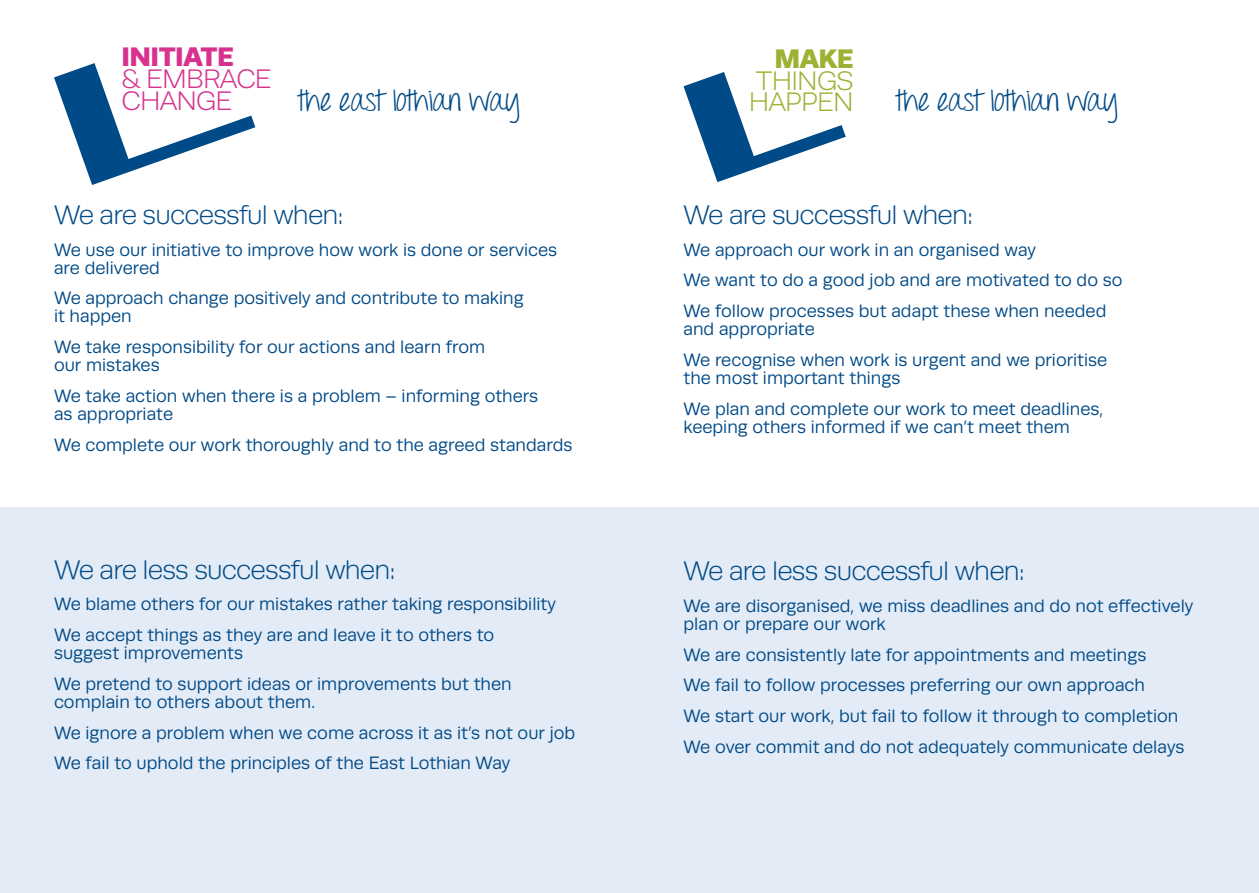
<style>
.page{position:relative;width:1259px;height:893px;background:#fff}
.page>*{position:absolute;margin:0;border:0;box-sizing:border-box;transform-origin:0 0}
.t1{font:29.7px "Throw My Hands Upinthe Air";letter-spacing:-.01em;color:#004a87}
.t2{font:300 27px "Runda";letter-spacing:-.03em;color:#004a87}
.t3{font:300 26.85px/21.9px "Runda";letter-spacing:-.03em;color:#d7328e}
.t4{font:300 26.85px/21.9px "Runda";letter-spacing:-.03em;color:#9cb234;text-align:right}
.t5{font:18px/18px "Runda";color:#004a87}
.s1{font-weight:900}
</style>
<div class="page">
<svg style="left:54px;top:63px;width:202px;height:122px"></svg>
<div style="left:0;top:507px;width:1259px;height:386px;background:#e3ebf6"></div>
<svg style="left:683px;top:72px;width:163px;height:110px"></svg>
<p class="t3" style="left:121px;top:46px;width:152px"><span class="s1">INITIATE<br></span>&amp; EMBRACE<br>CHANGE</p>
<p class="t4" style="left:755px;top:48px;width:99px"><span class="s1">MAKE<br></span>THINGS</p>
<p class="t1" style="left:298px;top:83px;width:223px">the east lothian way</p>
<p class="t4" style="left:749px;top:92px;width:106px">HAPPEN</p>
<p class="t1" style="left:895px;top:83px;width:223px">the east lothian way</p>
<p class="t2" style="left:54px;top:200px;width:291px">We are successful when:</p>
<p class="t5" style="left:54px;top:241px;width:505px">We use our initiative to improve how work is done or services are delivered</p>
<p class="t5" style="left:54px;top:289px;width:471px">We approach change positively and contribute to making it happen</p>
<p class="t5" style="left:54px;top:338px;width:433px">We take responsibility for our actions and learn from our mistakes</p>
<p class="t5" style="left:54px;top:387px;width:486px">We take action when there is a problem – informing others as appropriate</p>
<p class="t5" style="left:54px;top:436px;width:520px">We complete our work thoroughly and to the agreed standards</p>
<p class="t2" style="left:54px;top:555px;width:343px">We are less successful when:</p>
<p class="t5" style="left:54px;top:595px;width:503px">We blame others for our mistakes rather taking responsibility</p>
<p class="t5" style="left:54px;top:626px;width:442px">We accept things as they are and leave it to others to suggest improvements</p>
<p class="t5" style="left:54px;top:675px;width:459px">We pretend to support ideas or improvements but then complain to others about them.</p>
<p class="t5" style="left:54px;top:724px;width:523px">We ignore a problem when we come across it as it’s not our job</p>
<p class="t5" style="left:54px;top:754px;width:458px">We fail to uphold the principles of the East Lothian Way</p>
<p class="t2" style="left:683px;top:200px;width:291px">We are successful when:</p>
<p class="t5" style="left:683px;top:241px;width:354px">We approach our work in an organised way</p>
<p class="t5" style="left:683px;top:271px;width:440px">We want to do a good job and are motivated to do so</p>
<p class="t5" style="left:683px;top:302px;width:424px">We follow processes but adapt these when needed and appropriate</p>
<p class="t5" style="left:683px;top:351px;width:425px">We recognise when work is urgent and we prioritise the most important things</p>
<p class="t5" style="left:683px;top:400px;width:421px">We plan and complete our work to meet deadlines, keeping others informed if we can’t meet them</p>
<p class="t2" style="left:683px;top:556px;width:343px">We are less successful when:</p>
<p class="t5" style="left:683px;top:597px;width:511px">We are disorganised, we miss deadlines and do not effectively plan or prepare our work</p>
<p class="t5" style="left:683px;top:646px;width:464px">We are consistently late for appointments and meetings</p>
<p class="t5" style="left:683px;top:676px;width:463px">We fail to follow processes preferring our own approach</p>
<p class="t5" style="left:683px;top:707px;width:496px">We start our work, but fail to follow it through to completion</p>
<p class="t5" style="left:683px;top:738px;width:502px">We over commit and do not adequately communicate delays</p>
</div>
